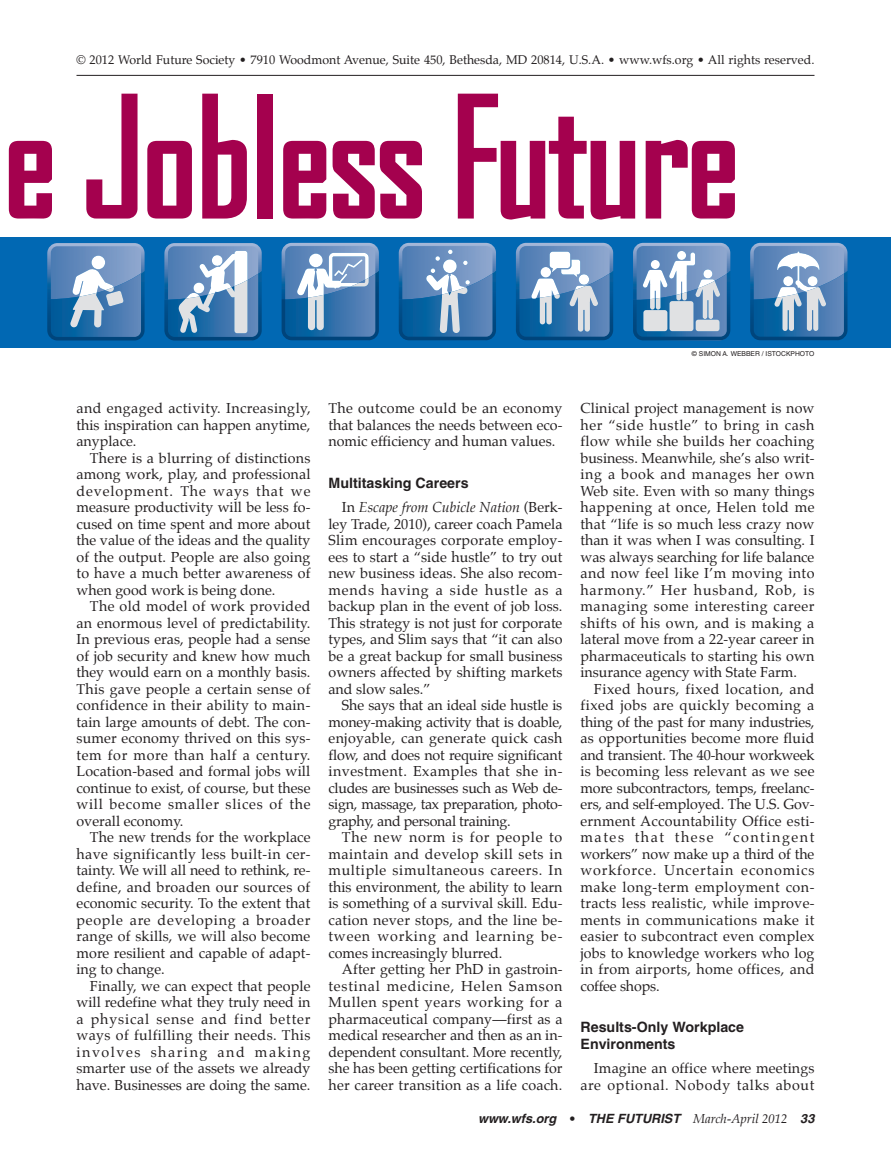
<style>
.page{position:relative;width:891px;height:1161px;background:#fff}
.page>*{position:absolute;margin:0;border:0;box-sizing:border-box;transform-origin:0 0}
.t1{font:700 163.5px "Bureau Agency";letter-spacing:-.02em;color:#a4014e}
.t2{font:14.25px/16.5px "Palatino";color:#231f20;text-align:justify}
.t3{font:700 14.25px/16.5px "Helvetica";color:#231f20}
.t4{font:italic 700 12.75px "Helvetica";color:#231f20}
.t5{font:12.3px "Palatino";color:#231f20}
.t6{font:6.75px "Helvetica";color:#231f20}
.s1{font-style:italic}
.s2{font-family:"Palatino";font-weight:400}
</style>
<div class="page">
<div style="left:0;top:237px;width:891px;height:111px;background:#0168b3"></div>
<svg style="left:47px;top:243px;width:98px;height:97px;background:#648fbc"></svg>
<svg style="left:164px;top:243px;width:98px;height:97px;background:#7199c1"></svg>
<svg style="left:399px;top:243px;width:97px;height:97px;background:#5e8bba"></svg>
<svg style="left:516px;top:243px;width:97px;height:97px;background:#6b95bf"></svg>
<svg style="left:633px;top:243px;width:97px;height:97px;background:#82a4c7"></svg>
<svg style="left:750px;top:243px;width:98px;height:97px;background:#6792bd"></svg>
<svg style="left:282px;top:243px;width:97px;height:97px;background:#6792bd"></svg>
<hr style="left:76px;top:75px;width:738px;height:1px;background:#231f20">
<p class="t5" style="left:76px;top:50px;width:739px">© 2012 World Future Society • 7910 Woodmont Avenue, Suite 450, Bethesda, MD 20814, U.S.A. • www.wfs.org • All rights reserved.</p>
<h1 class="t1" style="left:2px;top:69px;width:740px">e Jobless Future</h1>
<p class="t6" style="left:692px;top:350px;width:124px">© SIMON A. WEBBER / ISTOCKPHOTO</p>
<p class="t2" style="left:77px;top:400px;width:236px">and engaged activity. Increasingly, this inspiration can happen anytime, anyplace.</p>
<p class="t2" style="left:77px;top:450px;width:236px;text-indent:13px">There is a blurring of distinctions among work, play, and professional development. The ways that we measure productivity will be less fo&shy;cused on time spent and more about the value of the ideas and the quality of the output. People are also going to have a much better awareness of when good work is being done.</p>
<p class="t2" style="left:77px;top:598px;width:236px;text-indent:13px">The old model of work provided an enormous level of predictability.<br>In previous eras, people had a sense of job security and knew how much they would earn on a monthly basis.<br>This gave people a certain sense of confidence in their ability to main&shy;tain large amounts of debt. The con&shy;sumer economy thrived on this sys&shy;tem for more than half a century.<br>Location-based and formal jobs will continue to exist, of course, but these will become smaller slices of the overall economy.</p>
<p class="t2" style="left:77px;top:829px;width:236px;text-indent:13px">The new trends for the workplace have significantly less built-in cer&shy;tainty. We will all need to rethink, re&shy;define, and broaden our sources of economic security. To the extent that people are developing a broader range of skills, we will also become more resilient and capable of adapt&shy;ing to change.</p>
<p class="t2" style="left:77px;top:978px;width:236px;text-indent:13px">Finally, we can expect that people will redefine what they truly need in a physical sense and find better ways of fulfilling their needs. This involves sharing and making smarter use of the assets we already have. Businesses are doing the same.</p>
<p class="t2" style="left:329px;top:400px;width:236px">The outcome could be an economy that balances the needs between eco&shy;nomic efficiency and human values.</p>
<p class="t3" style="left:329px;top:474px;width:142px">Multitasking Careers</p>
<p class="t2" style="left:328px;top:499px;width:236px;text-indent:14px">In <span class="s1">Escape from Cubicle Nation</span> (Berk&shy;ley Trade, 2010), career coach Pamela Slim encourages corporate employ&shy;ees to start a “side hustle” to try out new business ideas. She also recom&shy;mends having a side hustle as a backup plan in the event of job loss.<br>This strategy is not just for corporate types, and Slim says that “it can also be a great backup for small business owners affected by shifting markets and slow sales.”</p>
<p class="t2" style="left:328px;top:697px;width:236px;text-indent:13px">She says that an ideal side hustle is money-making activity that is doable, enjoyable, can generate quick cash flow, and does not require significant investment. Examples that she in&shy;cludes are businesses such as Web de&shy;sign, massage, tax preparation, photo&shy;graphy, and personal training.</p>
<p class="t2" style="left:328px;top:829px;width:236px;text-indent:13px">The new norm is for people to maintain and develop skill sets in multiple simultaneous careers. In this environment, the ability to learn is something of a survival skill. Edu&shy;cation never stops, and the line be&shy;tween working and learning be&shy;comes increasingly blurred.</p>
<p class="t2" style="left:328px;top:961px;width:236px;text-indent:13px">After getting her PhD in gastroin&shy;testinal medicine, Helen Samson Mullen spent years working for a pharmaceutical company—first as a medical researcher and then as an in&shy;dependent consultant. More recently, she has been getting certifications for her career transition as a life coach.</p>
<p class="t2" style="left:580px;top:400px;width:236px">Clinical project management is now her “side hustle” to bring in cash flow while she builds her coaching business. Meanwhile, she’s also writ&shy;ing a book and manages her own Web site. Even with so many things happening at once, Helen told me that “life is so much less crazy now than it was when I was consulting. I was always searching for life balance and now feel like I’m moving into harmony.” Her husband, Rob, is managing some interesting career shifts of his own, and is making a lateral move from a 22-year career in pharmaceuticals to starting his own insurance agency with State Farm.</p>
<p class="t2" style="left:580px;top:681px;width:236px;text-indent:13px">Fixed hours, fixed location, and fixed jobs are quickly becoming a thing of the past for many industries, as opportunities become more fluid and transient. The 40-hour workweek is becoming less relevant as we see more subcontractors, temps, freelanc&shy;ers, and self-employed. The U.S. Gov&shy;ernment Accountability Office esti&shy;mates that these “contingent workers” now make up a third of the workforce. Uncertain economics make long-term employment con&shy;tracts less realistic, while improve&shy;ments in communications make it easier to subcontract even complex jobs to knowledge workers who log in from airports, home offices, and coffee shops.</p>
<p class="t3" style="left:581px;top:1019px;width:165px">Results-Only Workplace<br>Environments</p>
<p class="t2" style="left:581px;top:1060px;width:236px;text-align:right">Imagine an office where meetings are optional. Nobody talks about</p>
<p class="t4" style="left:478px;top:1110px;width:338px">www.wfs.org <span class="s2">•</span> THE FUTURIST <span class="s2">March-April 2012</span> 33</p>
</div>
